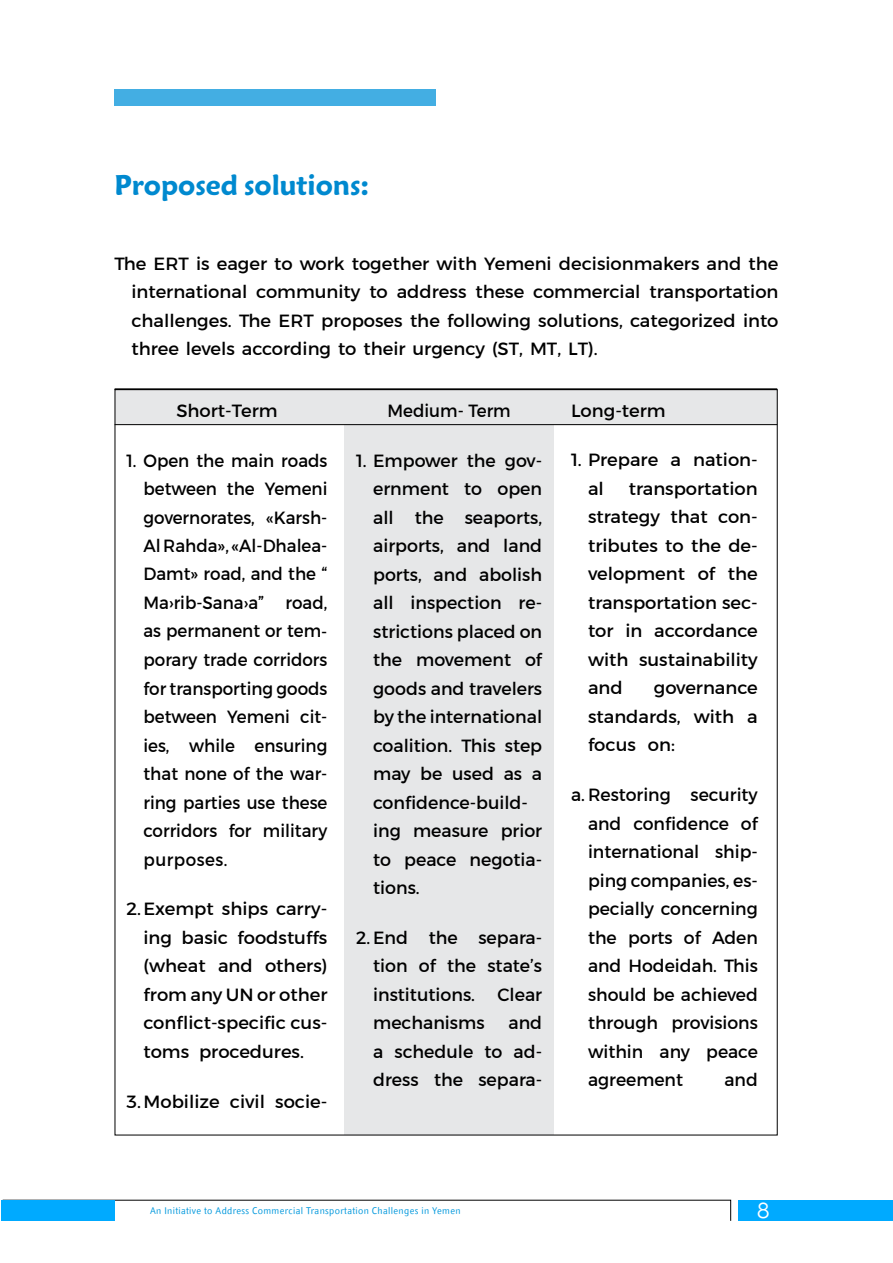
<style>
.page{position:relative;width:893px;height:1263px;background:#fff}
.page>*{position:absolute;margin:0;border:0;box-sizing:border-box;transform-origin:0 0}
.t1{font:30px "Ara Jozoor";color:#0089cf}
.t2{font:300 20.85px "Madani Arabic";color:#fff}
.t3{font:18px/28.5px "Montserrat Arabic Regular";color:#000;text-align:justify}
.t4{font:18px/28.5px "Montserrat Arabic Regular";color:#000;text-align:justify;scale:.93 1}
.t5{font:18px/28.5px "Montserrat Arabic Regular";color:#000;text-align:justify;scale:.96 1}
.t6{font:12px "Insan";letter-spacing:.03em;color:#0098dd}
</style>
<div class="page">
<svg style="left:114px;top:1200px;width:617px;height:21px"></svg>
<div style="left:738px;top:1200px;width:155px;height:21px;background:#0af"></div>
<div style="left:1px;top:1200px;width:113px;height:21px;background:#0af"></div>
<div style="left:114px;top:90px;width:321px;height:16px;background:#43aee3"></div>
<div style="left:116px;top:389px;width:662px;height:36px;background:#e6e7e8"></div>
<div style="left:344px;top:390px;width:210px;height:745px;background:#e6e7e8"></div>
<hr style="left:115px;top:424px;width:662px;height:1px;background:#000">
<hr style="left:115px;top:389px;width:662px;height:1px;background:#000">
<h1 class="t1" style="left:114px;top:167px;width:256px">Proposed solutions:</h1>
<p class="t3" style="left:131px;top:250px;width:649px;text-indent:-17px">The ERT is eager to work together with Yemeni decisionmakers and the international community to address these commercial transportation challenges. The ERT proposes the following solutions, categorized into three levels according to their urgency (ST, MT, LT).</p>
<p class="t3" style="left:176px;top:396px;width:103px">Short-Term</p>
<p class="t4" style="left:144px;top:446px;width:199px;text-indent:-17px">1. Open the main roads between the Yemeni governorates, «Karsh-Al Rahda», «Al-Dhalea-Damt» road, and the “ Ma›rib-Sana›a” road, as permanent or tem&shy;porary trade corridors for transporting goods between Yemeni cit&shy;ies, while ensuring that none of the war&shy;ring parties use these corridors for military purposes.</p>
<p class="t3" style="left:144px;top:895px;width:185px;text-indent:-17px">2.Exempt ships carry&shy;ing basic foodstuffs (wheat and others) from any UN or other conflict-specific cus&shy;toms procedures.</p>
<p class="t3" style="left:126px;top:1087px;width:202px">3.Mobilize civil socie-</p>
<p class="t4" style="left:387px;top:396px;width:134px">Medium- Term</p>
<p class="t3" style="left:373px;top:446px;width:171px;text-align:left;text-indent:-17px">1. Empower the gov&shy;ernment to open all the seaports, airports, and land ports, and abolish all inspection re&shy;strictions placed on the movement of goods and travelers by the international coalition. This step may be used as a confidence-build&shy;ing measure prior to peace negotia&shy;tions.</p>
<p class="t3" style="left:373px;top:923px;width:171px;text-indent:-17px">2. End the separa&shy;tion of the state’s institutions. Clear mechanisms</p>
<p class="t3" style="left:373px;top:1009px;width:171px;text-indent:135px">and a schedule to ad&shy;dress the separa-</p>
<p class="t3" style="left:571px;top:396px;width:96px">Long-term</p>
<p class="t3" style="left:588px;top:446px;width:171px;text-indent:-17px">1. Prepare a nation&shy;al</p>
<p class="t3" style="left:588px;top:475px;width:171px;text-indent:41px">transportation strategy that con&shy;tributes to the de&shy;velopment of the transportation sec&shy;tor in accordance with sustainability and</p>
<p class="t3" style="left:588px;top:674px;width:171px;text-indent:66px">governance standards, with a focus on:</p>
<p class="t5" style="left:588px;top:781px;width:178px;text-indent:-17px">a. Restoring security and confidence of international ship&shy;ping companies, es&shy;pecially concerning the ports of Aden and Hodeidah. This should be achieved through provisions within any peace agreement</p>
<p class="t5" style="left:724px;top:1066px;width:36px">and</p>
<p class="t6" style="left:150px;top:1204px;width:312px">An Initiative to Address Commercial Transportation Challenges in Yemen</p>
<p class="t2" style="left:757px;top:1194px;width:15px">8</p>
</div>
